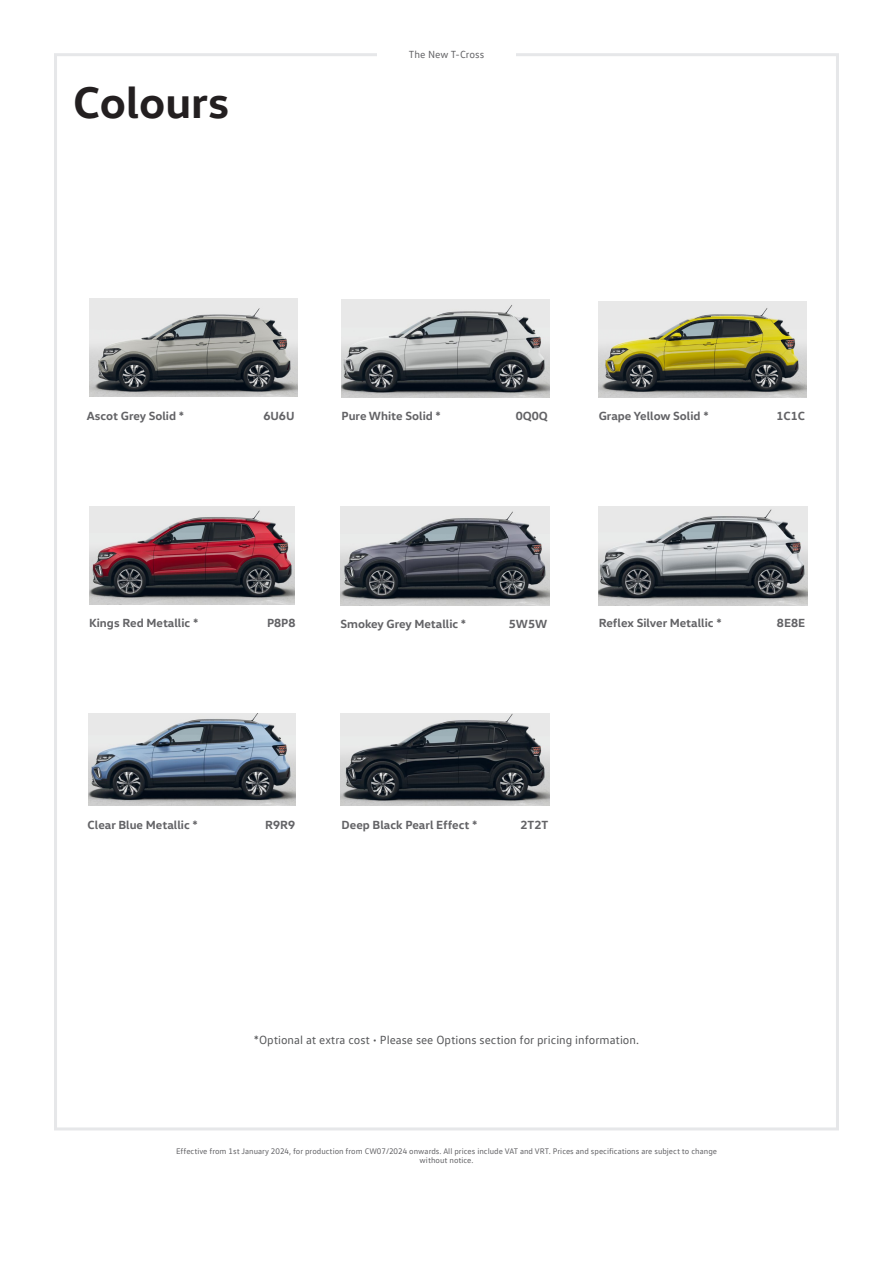
<style>
.page{position:relative;width:893px;height:1263px;background:#fff}
.page>*{position:absolute;margin:0;border:0;box-sizing:border-box;transform-origin:0 0}
.Page_heading{font:700 45px "VW Head";color:#231f20}
.Centred_text{font:700 12px "VW Head";color:#636366}
.t1{font:12px "VW Text";color:#57585a}
.t2{font:10.5px "VW Text";color:#636366}
.t3{font:8.25px/9.9px "VW Text";color:#636366;text-align:center}
</style>
<div class="page">
<img style="left:89px;top:298px;width:208px;height:99px">
<img style="left:598px;top:301px;width:208px;height:97px">
<img style="left:342px;top:300px;width:208px;height:98px">
<img style="left:89px;top:506px;width:206px;height:98px">
<img style="left:340px;top:506px;width:209px;height:99px">
<img style="left:598px;top:506px;width:209px;height:99px">
<img style="left:88px;top:713px;width:208px;height:92px">
<img style="left:340px;top:713px;width:209px;height:92px">
<p class="Page_heading" style="left:73px;top:73px;width:158px">Colours</p>
<p class="t2" style="left:409px;top:47px;width:77px">The New T-Cross</p>
<p class="Centred_text" style="left:87px;top:408px;width:99px">Ascot Grey Solid *</p>
<p class="Centred_text" style="left:263px;top:408px;width:33px">6U6U</p>
<p class="Centred_text" style="left:342px;top:408px;width:101px">Pure White Solid *</p>
<p class="Centred_text" style="left:516px;top:408px;width:34px">0Q0Q</p>
<p class="Centred_text" style="left:599px;top:408px;width:111px">Grape Yellow Solid *</p>
<p class="Centred_text" style="left:776px;top:408px;width:30px">1C1C</p>
<p class="Centred_text" style="left:89px;top:615px;width:111px">Kings Red Metallic *</p>
<p class="Centred_text" style="left:267px;top:615px;width:30px">P8P8</p>
<p class="Centred_text" style="left:340px;top:616px;width:127px">Smokey Grey Metallic *</p>
<p class="Centred_text" style="left:509px;top:616px;width:40px">5W5W</p>
<p class="Centred_text" style="left:599px;top:615px;width:124px">Reflex Silver Metallic *</p>
<p class="Centred_text" style="left:777px;top:615px;width:30px">8E8E</p>
<p class="Centred_text" style="left:88px;top:817px;width:112px">Clear Blue Metallic *</p>
<p class="Centred_text" style="left:265px;top:817px;width:32px">R9R9</p>
<p class="Centred_text" style="left:342px;top:817px;width:137px">Deep Black Pearl Effect *</p>
<p class="Centred_text" style="left:520px;top:817px;width:29px">2T2T</p>
<p class="t1" style="left:254px;top:1033px;width:387px">*Optional at extra cost • Please see Options section for pricing information.</p>
<p class="t3" style="left:176px;top:1145px;width:542px">Effective from 1st January 2024, for production from CW07/2024 onwards. All prices include VAT and VRT. Prices and specifications are subject to change without notice.</p>
</div>
